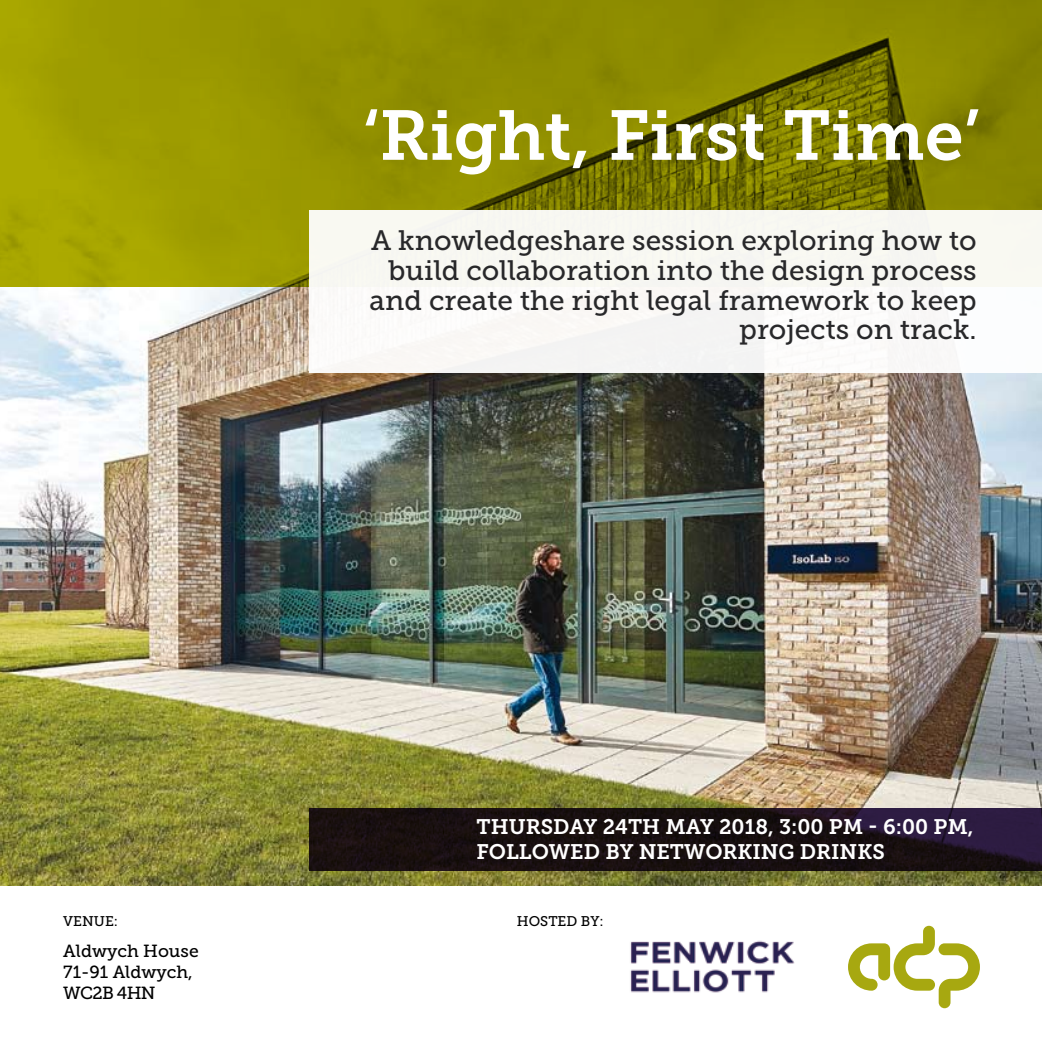
<style>
.page{position:relative;width:1042px;height:1042px;background:#fff}
.page>*{position:absolute;margin:0;border:0;box-sizing:border-box;transform-origin:0 0}
.t1{font:70px "Museo Slab 700";letter-spacing:-.005em;color:#fff}
.t2{font:28px/29.8px "Museo Slab 500";color:#28282a;text-align:right}
.t3{font:21px/24.5px "Museo Slab 700";color:#fff}
.t4{font:17.5px/21px "Museo Slab 500";color:#000}
.t5{font:14px "Museo Slab 500";color:#000}
</style>
<div class="page">
<img style="left:0;top:287px;width:1042px;height:599px">
<svg style="left:848px;top:926px;width:132px;height:82px"></svg>
<img style="left:630px;top:940px;width:165px;height:53px">
<svg style="left:0;top:0;width:1042px;height:287px;background:#8e8c00"></svg>
<div style="left:309px;top:210px;width:733px;height:163px;background:#f9f8f3"></div>
<svg style="left:309px;top:808px;width:733px;height:63px;background:#1a1017"></svg>
<h1 class="t1" style="left:363px;top:96px;width:619px">‘RIGHT, FIRST TIME’</h1>
<p class="t2" style="left:370px;top:226px;width:608px">A knowledgeshare session exploring how to build collaboration into the design process and create the right legal framework to keep projects on track.</p>
<p class="t5" style="left:63px;top:913px;width:56px">VENUE:</p>
<p class="t4" style="left:63px;top:940px;width:137px">Aldwych House<br>71-91 Aldwych, wc2b 4hn</p>
<p class="t3" style="left:476px;top:814px;width:498px">THURSDAY 24TH MAY 2018, 3:00 PM - 6:00 PM,<br>FOLLOWED BY NETWORKING DRINKS</p>
<p class="t5" style="left:517px;top:913px;width:88px">HOSTED BY:</p>
</div>
